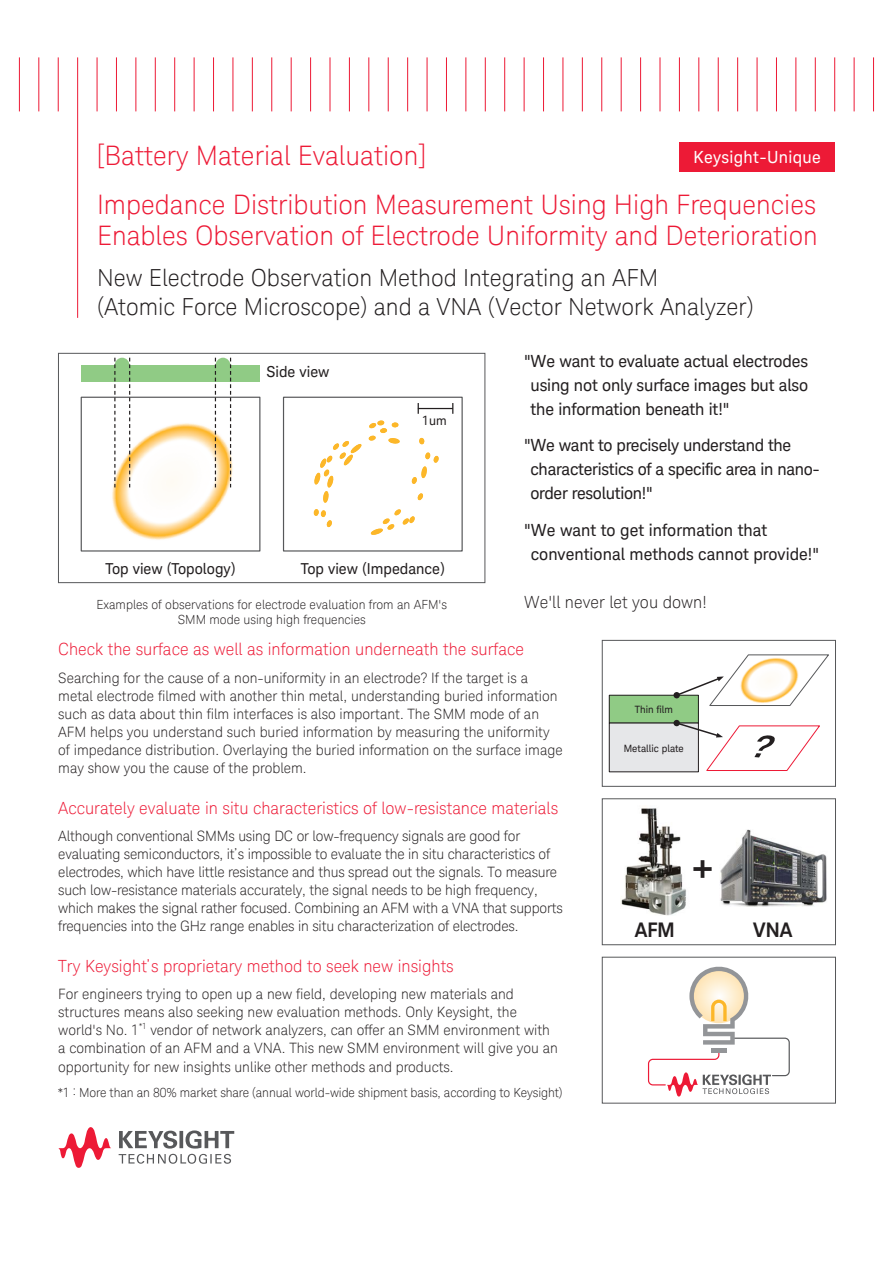
<style>
.page{position:relative;width:893px;height:1263px;background:#fff}
.page>*{position:absolute;margin:0;border:0;box-sizing:border-box;transform-origin:0 0}
.t1{font:700 40.35px "Keysight Sans";color:#231f20}
.t2{font:300 26.85px/48.4px "Keysight Sans";color:#ed1a36}
.t3{font:300 23.55px/28.5px "Keysight Sans";color:#231f20}
.t4{font:700 20.1px "Keysight Sans";color:#231f20}
.t5{font:16.8px/24px "Keysight Sans";letter-spacing:-.01em;color:#231f20}
.t6{font:300 16.8px "Keysight Sans";color:#ed1a36}
.t7{font:300 16.8px "Keysight Sans";color:#231f20}
.t8{font:16.8px "Keysight Sans";letter-spacing:.02em;color:#fff}
.t9{font:15.15px "Keysight Sans";color:#231f20}
.t10{font:300 14.25px/18px "Keysight Sans";color:#231f20}
.t11{font:300 12.6px/15.8px "Keysight Sans";color:#231f20;text-align:center}
.t12{font:12.6px "Keysight Sans";color:#231f20}
.t13{font:10.05px "Keysight Sans";color:#231f20}
.s1{font-family:"Shin Go Pro";font-size:12.75px}
.s2{font-family:"Shin Go Pro";font-size:15px}
.s3{font-family:"Shin Go Pro";font-size:11.25px}
</style>
<div class="page">
<svg style="left:119px;top:1154px;width:112px;height:10px"></svg>
<svg style="left:119px;top:1130px;width:115px;height:18px"></svg>
<svg style="left:58px;top:1127px;width:53px;height:41px"></svg>
<div style="left:609px;top:695px;width:89px;height:28px;background:#90cb85"></div>
<div style="left:609px;top:695px;width:90px;height:28px;border:1px solid #231f20"></div>
<div style="left:609px;top:723px;width:89px;height:49px;background:#e6e7e9"></div>
<div style="left:673px;top:720px;width:7px;height:6px;background:#231f20;border-radius:50%"></div>
<svg style="left:675px;top:654px;width:154px;height:52px"></svg>
<svg style="left:675px;top:721px;width:145px;height:50px"></svg>
<div style="left:602px;top:640px;width:234px;height:147px;border:1px solid #57585a"></div>
<svg style="left:647px;top:966px;width:143px;height:130px"></svg>
<hr style="left:711px;top:1048px;width:15px;height:4px;background:#939598">
<div style="left:602px;top:957px;width:234px;height:146px;border:1px solid #57585a"></div>
<div style="left:323px;top:491px;width:6px;height:12px;border:2px solid #fcb729;border-radius:50%"></div>
<hr style="left:324px;top:492px;width:4px;height:10px;background:#fcb729;border-radius:50%">
<div style="left:323px;top:491px;width:5px;height:12px;border:1px solid #fcb729;border-radius:50%"></div>
<svg style="left:314px;top:509px;width:18px;height:19px"></svg>
<svg style="left:314px;top:420px;width:85px;height:68px"></svg>
<svg style="left:412px;top:452px;width:27px;height:32px"></svg>
<svg style="left:371px;top:509px;width:44px;height:26px"></svg>
<svg style="left:417px;top:493px;width:6px;height:8px"></svg>
<svg style="left:419px;top:437px;width:6px;height:8px"></svg>
<img style="left:112px;top:417px;width:121px;height:123px">
<div style="left:81px;top:365px;width:179px;height:16px;background:#90cb85"></div>
<div style="left:115px;top:358px;width:15px;height:16px;background:#90cb85;border-radius:50%"></div>
<div style="left:283px;top:397px;width:180px;height:155px;border:1px solid #57585a"></div>
<div style="left:81px;top:397px;width:179px;height:155px;border:1px solid #57585a"></div>
<hr style="left:418px;top:408px;width:35px;height:1px;background:#231f20">
<div style="left:215px;top:358px;width:16px;height:16px;background:#90cb85;border-radius:50%"></div>
<svg style="left:114px;top:358px;width:1px;height:129px"></svg>
<svg style="left:230px;top:358px;width:1px;height:129px"></svg>
<svg style="left:129px;top:358px;width:1px;height:129px"></svg>
<svg style="left:215px;top:358px;width:1px;height:129px"></svg>
<div style="left:58px;top:353px;width:427px;height:230px;border:1px solid #57585a"></div>
<div style="left:679px;top:142px;width:156px;height:30px;background:#ed1a36"></div>
<div style="left:602px;top:798px;width:234px;height:147px;border:1px solid #57585a"></div>
<img style="left:621px;top:808px;width:65px;height:108px">
<img style="left:720px;top:829px;width:107px;height:77px">
<hr style="left:19px;top:57px;width:1px;height:54px;background:#ed1a36">
<hr style="left:39px;top:57px;width:1px;height:54px;background:#ed1a36">
<hr style="left:58px;top:57px;width:1px;height:54px;background:#ed1a36">
<hr style="left:77px;top:57px;width:1px;height:261px;background:#ed1a36">
<hr style="left:97px;top:57px;width:1px;height:54px;background:#ed1a36">
<hr style="left:116px;top:57px;width:1px;height:54px;background:#ed1a36">
<hr style="left:136px;top:57px;width:1px;height:54px;background:#ed1a36">
<hr style="left:155px;top:57px;width:1px;height:54px;background:#ed1a36">
<hr style="left:174px;top:57px;width:1px;height:54px;background:#ed1a36">
<hr style="left:194px;top:57px;width:1px;height:54px;background:#ed1a36">
<hr style="left:213px;top:57px;width:1px;height:54px;background:#ed1a36">
<hr style="left:233px;top:57px;width:1px;height:54px;background:#ed1a36">
<hr style="left:252px;top:57px;width:1px;height:54px;background:#ed1a36">
<hr style="left:271px;top:57px;width:1px;height:54px;background:#ed1a36">
<hr style="left:291px;top:57px;width:1px;height:54px;background:#ed1a36">
<hr style="left:310px;top:57px;width:1px;height:54px;background:#ed1a36">
<hr style="left:330px;top:57px;width:1px;height:54px;background:#ed1a36">
<hr style="left:349px;top:57px;width:1px;height:54px;background:#ed1a36">
<hr style="left:368px;top:57px;width:1px;height:54px;background:#ed1a36">
<hr style="left:388px;top:57px;width:1px;height:54px;background:#ed1a36">
<hr style="left:407px;top:57px;width:1px;height:54px;background:#ed1a36">
<hr style="left:427px;top:57px;width:1px;height:54px;background:#ed1a36">
<hr style="left:446px;top:57px;width:1px;height:54px;background:#ed1a36">
<hr style="left:466px;top:57px;width:1px;height:54px;background:#ed1a36">
<hr style="left:485px;top:57px;width:1px;height:54px;background:#ed1a36">
<hr style="left:504px;top:57px;width:1px;height:54px;background:#ed1a36">
<hr style="left:524px;top:57px;width:1px;height:54px;background:#ed1a36">
<hr style="left:543px;top:57px;width:1px;height:54px;background:#ed1a36">
<hr style="left:563px;top:57px;width:1px;height:54px;background:#ed1a36">
<hr style="left:582px;top:57px;width:1px;height:54px;background:#ed1a36">
<hr style="left:601px;top:57px;width:1px;height:54px;background:#ed1a36">
<hr style="left:621px;top:57px;width:1px;height:54px;background:#ed1a36">
<hr style="left:640px;top:57px;width:1px;height:54px;background:#ed1a36">
<hr style="left:660px;top:57px;width:1px;height:54px;background:#ed1a36">
<hr style="left:679px;top:57px;width:1px;height:54px;background:#ed1a36">
<hr style="left:698px;top:57px;width:1px;height:54px;background:#ed1a36">
<hr style="left:718px;top:57px;width:1px;height:54px;background:#ed1a36">
<hr style="left:737px;top:57px;width:1px;height:54px;background:#ed1a36">
<hr style="left:757px;top:57px;width:1px;height:54px;background:#ed1a36">
<hr style="left:776px;top:57px;width:1px;height:54px;background:#ed1a36">
<hr style="left:796px;top:57px;width:1px;height:54px;background:#ed1a36">
<hr style="left:815px;top:57px;width:1px;height:54px;background:#ed1a36">
<hr style="left:834px;top:57px;width:1px;height:54px;background:#ed1a36">
<hr style="left:854px;top:57px;width:1px;height:54px;background:#ed1a36">
<hr style="left:873px;top:57px;width:1px;height:54px;background:#ed1a36">
<h2 class="t2" style="left:97px;top:132px;width:721px">[Battery Material Evaluation]<br>Impedance Distribution Measurement Using High Frequencies</h2>
<h2 class="t2" style="left:97px;top:212px;width:722px">Enables Observation of Electrode Uniformity and Deterioration</h2>
<p class="t8" style="left:693px;top:147px;width:129px">Keysight-Unique</p>
<h3 class="t3" style="left:97px;top:264px;width:658px">New Electrode Observation Method Integrating an AFM<br>(Atomic Force Microscope) and a VNA (Vector Network Analyzer)</h3>
<p class="t9" style="left:266px;top:362px;width:65px">Side view</p>
<p class="t12" style="left:422px;top:413px;width:26px">1um</p>
<p class="t9" style="left:105px;top:559px;width:132px">Top view (Topology)</p>
<p class="t9" style="left:301px;top:559px;width:145px">Top view (Impedance)</p>
<p class="t11" style="left:96px;top:596px;width:352px">Examples of observations for electrode evaluation from an AFM's<br>SMM mode using high frequencies</p>
<p class="t5" style="left:531px;top:349px;width:279px;text-align:justify;text-indent:-7px">" We want to evaluate actual electrodes using not only surface images but also the information beneath it!"</p>
<p class="t5" style="left:530px;top:433px;width:291px;text-indent:-6px">" We want to precisely understand the characteristics of a specific area in nano&shy;order resolution!"</p>
<p class="t5" style="left:531px;top:518px;width:290px;text-indent:-7px">" We want to get information that conventional methods cannot provide!"</p>
<p class="t7" style="left:524px;top:592px;width:184px">We'll never let you down!</p>
<p class="t6" style="left:58px;top:639px;width:467px">Check the surface as well as information underneath the surface</p>
<p class="t10" style="left:58px;top:669px;width:506px">Searching for the cause of a non-uniformity in an electrode? If the target is a metal electrode filmed with another thin metal, understanding buried information such as data about thin film interfaces is also important. The SMM mode of an AFM helps you understand such buried information by measuring the uniformity of impedance distribution. Overlaying the buried information on the surface image may show you the cause of the problem.</p>
<p class="t6" style="left:58px;top:798px;width:502px">Accurately evaluate in situ characteristics of low-resistance materials</p>
<p class="t10" style="left:58px;top:827px;width:506px">Although conventional SMMs using DC or low-frequency signals are good for evaluating semiconductors, it<span class="s1">’</span>s impossible to evaluate the in situ characteristics of electrodes, which have little resistance and thus spread out the signals. To measure such low-resistance materials accurately, the signal needs to be high frequency, which makes the signal rather focused. Combining an AFM with a VNA that supports frequencies into the GHz range enables in situ characterization of electrodes.</p>
<p class="t6" style="left:58px;top:956px;width:397px">Try Keysight<span class="s2">’</span>s proprietary method to seek new insights</p>
<p class="t10" style="left:58px;top:985px;width:501px">For engineers trying to open up a new field, developing new materials and structures means also seeking new evaluation methods. Only Keysight, the world's No. 1<sup>*1</sup> vendor of network analyzers, can offer an SMM environment with a combination of an AFM and a VNA. This new SMM environment will give you an opportunity for new insights unlike other methods and products.</p>
<p class="t11" style="left:58px;top:1084px;width:506px">*1 <span class="s3">：</span>More than an 80% market share (annual world-wide shipment basis, according to Keysight)</p>
<p class="t13" style="left:635px;top:703px;width:40px">Thin film</p>
<p class="t13" style="left:624px;top:742px;width:62px">Metallic plate</p>
<h1 class="t1" style="left:691px;top:842px;width:24px">+</h1>
<h3 class="t4" style="left:635px;top:917px;width:42px">AFM</h3>
<h3 class="t4" style="left:753px;top:917px;width:41px">VNA</h3>
</div>
